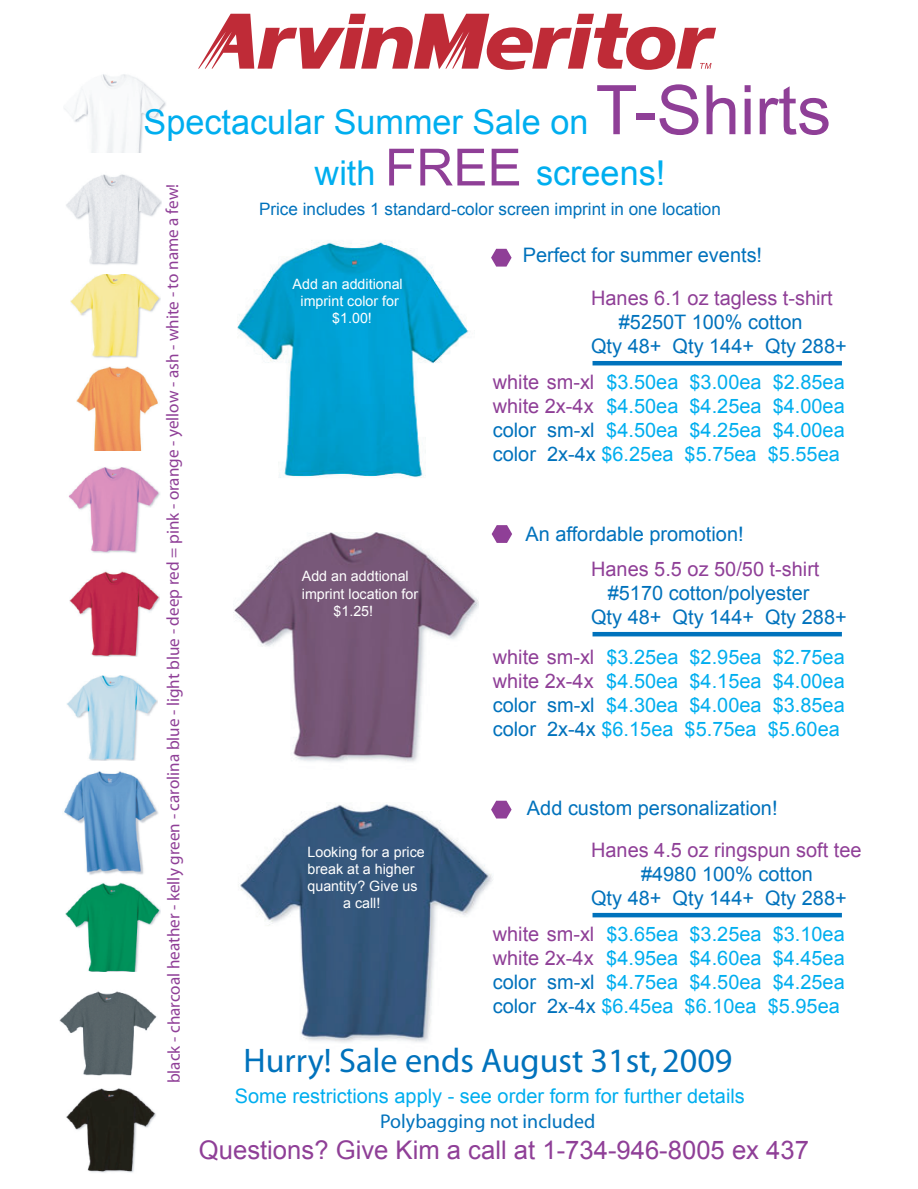
<style>
.page{position:relative;width:918px;height:1189px;background:#fff}
.page>*{position:absolute;margin:0;border:0;box-sizing:border-box;transform-origin:0 0}
.t1{font:34.2px "Arial";color:#00aeef}
.t2{font:34.2px "Myriad";color:#0072bc}
.t3{font:25.65px "Arial";color:#8f3f97}
.t4{font:19.95px/24px "Arial";color:#00aeef;text-align:justify}
.t5{font:19.95px/24px "Arial";color:#0072bc}
.t6{font:19.95px "Arial";color:#8f3f97}
.t7{font:19.95px "Myriad";color:#0072bc}
.t8{font:17.4px "Myriad";color:#8f3f97}
.t9{font:17.1px "Arial";color:#0072bc}
.t10{font:14.25px "Arial";color:#fff}
.s1{font-size:68.4px;color:#8f3f97}
.s2{font-size:51.3px;color:#8f3f97}
.s3{color:#8f3f97}
.s4{color:#0072bc}
</style>
<div class="page">
<img style="left:71px;top:274px;width:90px;height:84px">
<img style="left:77px;top:366px;width:81px;height:85px">
<img style="left:68px;top:467px;width:92px;height:86px">
<img style="left:70px;top:571px;width:89px;height:85px">
<img style="left:67px;top:656px;width:91px;height:105px">
<img style="left:240px;top:804px;width:253px;height:239px">
<img style="left:65px;top:882px;width:96px;height:89px">
<img style="left:64px;top:74px;width:102px;height:79px">
<img style="left:66px;top:174px;width:95px;height:91px">
<svg style="left:491px;top:249px;width:21px;height:17px"></svg>
<svg style="left:491px;top:800px;width:21px;height:18px"></svg>
<svg style="left:492px;top:525px;width:20px;height:17px"></svg>
<svg style="left:592px;top:361px;width:250px;height:5px"></svg>
<svg style="left:592px;top:631px;width:250px;height:6px"></svg>
<img style="left:64px;top:771px;width:94px;height:104px">
<img style="left:237px;top:240px;width:232px;height:238px">
<img style="left:233px;top:532px;width:246px;height:230px">
<svg style="left:592px;top:912px;width:250px;height:6px"></svg>
<img style="left:66px;top:1088px;width:90px;height:85px">
<img style="left:60px;top:971px;width:97px;height:105px">
<svg style="left:198px;top:14px;width:518px;height:56px"></svg>
<h1 class="t1" style="left:144px;top:100px;width:689px">Spectacular Summer Sale on <span class="s1">T-Shirts</span></h1>
<p class="t8" style="left:165px;top:1082px;width:900px;rotate:-90deg">black - charcoal heather - kelly green - carolina blue - light blue - deep red = pink - orange - yellow - ash - white - to name a few!</p>
<h1 class="t1" style="left:315px;top:151px;width:352px">with <span class="s2">FREE</span> screens!</h1>
<p class="t9" style="left:259px;top:198px;width:463px">Price includes 1 standard-color screen imprint in one location</p>
<p class="t10" style="left:293px;top:274px;width:112px">Add an additional</p>
<p class="t10" style="left:301px;top:292px;width:100px">imprint color for</p>
<p class="t10" style="left:332px;top:309px;width:41px">$1.00!</p>
<p class="t10" style="left:302px;top:567px;width:108px">Add an addtional</p>
<p class="t10" style="left:302px;top:584px;width:118px">imprint location for</p>
<p class="t10" style="left:334px;top:601px;width:41px">$1.25!</p>
<p class="t10" style="left:308px;top:842px;width:119px">Looking for a price</p>
<p class="t10" style="left:308px;top:859px;width:108px">break at a higher</p>
<p class="t10" style="left:308px;top:876px;width:112px">quantity? Give us</p>
<p class="t10" style="left:343px;top:893px;width:39px">a call!</p>
<p class="t5" style="left:523px;top:243px;width:241px">Perfect for summer events!</p>
<p class="t6" style="left:591px;top:284px;width:243px">Hanes 6.1 oz tagless t-shirt</p>
<p class="t5" style="left:591px;top:310px;width:257px;text-indent:28px">#5250T 100% cotton<br>Qty 48+ Qty 144+ Qty 288+</p>
<p class="t4" style="left:493px;top:370px;width:354px"><span class="s3">white sm-xl</span> $3.50ea $3.00ea $2.85ea <span class="s3">white 2x-4x</span> $4.50ea $4.25ea $4.00ea <span class="s4">color sm-xl</span> $4.50ea $4.25ea $4.00ea <span class="s4">color 2x-4x</span> $6.25ea $5.75ea $5.55ea</p>
<p class="t5" style="left:526px;top:522px;width:220px">An affordable promotion!</p>
<p class="t6" style="left:591px;top:555px;width:230px">Hanes 5.5 oz 50/50 t-shirt</p>
<p class="t5" style="left:591px;top:580px;width:257px;text-indent:17px">#5170 cotton/polyester<br>Qty 48+ Qty 144+ Qty 288+</p>
<p class="t4" style="left:493px;top:645px;width:354px"><span class="s3">white sm-xl</span> $3.25ea $2.95ea $2.75ea <span class="s3">white 2x-4x</span> $4.50ea $4.15ea $4.00ea <span class="s4">color sm-xl</span> $4.30ea $4.00ea $3.85ea <span class="s4">color 2x-4x</span> $6.15ea $5.75ea $5.60ea</p>
<p class="t5" style="left:527px;top:796px;width:252px">Add custom personalization!</p>
<p class="t6" style="left:591px;top:836px;width:272px">Hanes 4.5 oz ringspun soft tee</p>
<p class="t5" style="left:591px;top:861px;width:257px;text-indent:50px">#4980 100% cotton<br>Qty 48+ Qty 144+ Qty 288+</p>
<p class="t4" style="left:493px;top:921px;width:354px"><span class="s3">white sm-xl</span> $3.65ea $3.25ea $3.10ea <span class="s3">white 2x-4x</span> $4.95ea $4.60ea $4.45ea <span class="s4">color sm-xl</span> $4.75ea $4.50ea $4.25ea <span class="s4">color 2x-4x</span> $6.45ea $6.10ea $5.95ea</p>
<h1 class="t2" style="left:243px;top:1043px;width:491px">Hurry! Sale ends August 31st, 2009</h1>
<p class="t4" style="left:235px;top:1084px;width:512px">Some restrictions apply - see order form for further details</p>
<p class="t7" style="left:380px;top:1110px;width:217px">Polybagging not included</p>
<p class="t3" style="left:199px;top:1132px;width:612px">Questions? Give Kim a call at 1-734-946-8005 ex 437</p>
</div>
